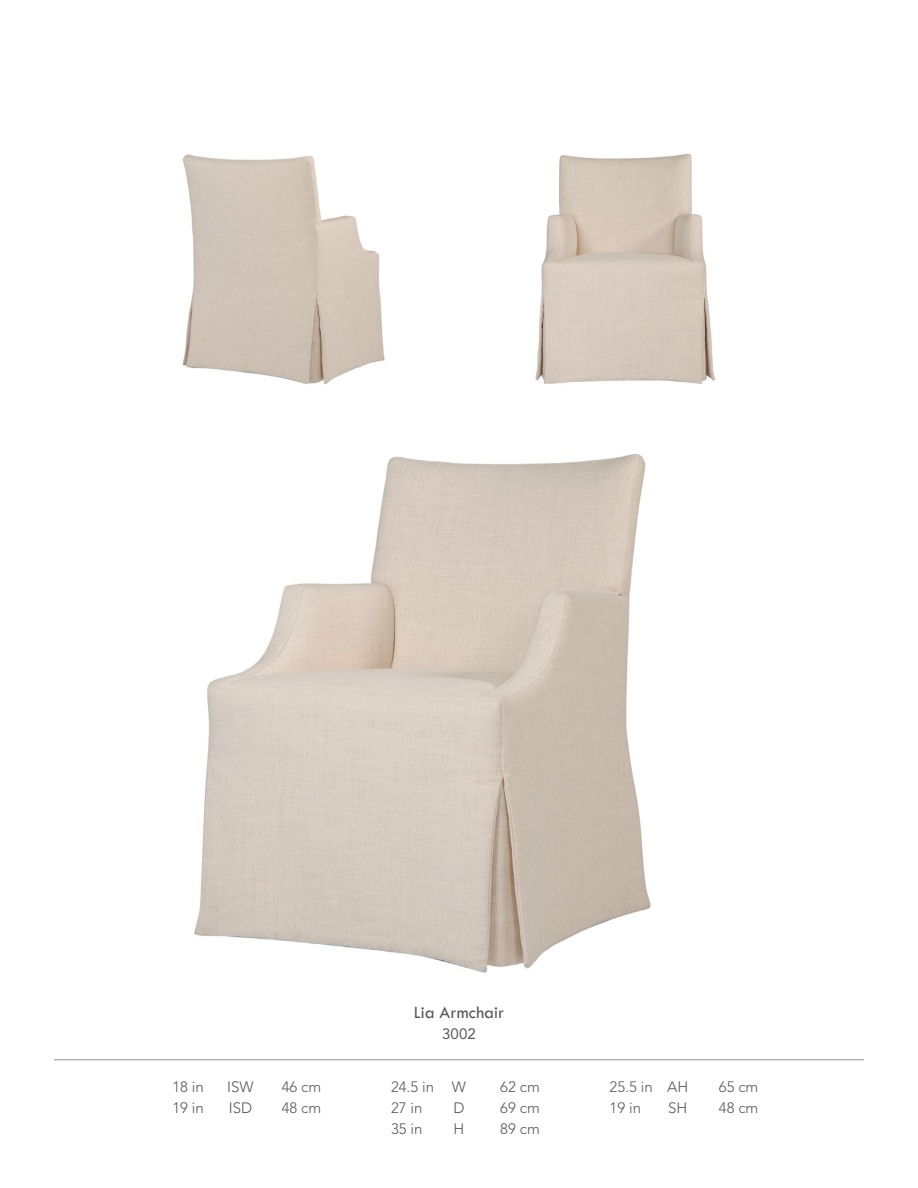
<style>
.page{position:relative;width:918px;height:1188px;background:#fff}
.page>*{position:absolute;margin:0;border:0;box-sizing:border-box;transform-origin:0 0}
.t1{font:18px "Tw Cen";color:#58585b}
.t2{font:300 15px "Avenir LT Std";color:#58585b}
.t3{font:15px "Avenir LT Std";color:#58585b}
</style>
<div class="page">
<hr style="left:54px;top:1060px;width:810px;height:1px;background:#939598">
<img style="left:194px;top:454px;width:457px;height:519px">
<img style="left:535px;top:153px;width:180px;height:231px">
<img style="left:182px;top:154px;width:203px;height:231px">
<p class="t2" style="left:172px;top:1078px;width:33px">18 in</p>
<p class="t2" style="left:227px;top:1078px;width:28px">ISW</p>
<p class="t2" style="left:282px;top:1078px;width:41px">46 cm</p>
<p class="t2" style="left:172px;top:1099px;width:33px">19 in</p>
<p class="t2" style="left:229px;top:1099px;width:25px">ISD</p>
<p class="t2" style="left:282px;top:1099px;width:41px">48 cm</p>
<p class="t1" style="left:414px;top:1001px;width:92px">Lia Armchair</p>
<p class="t3" style="left:442px;top:1025px;width:35px">3002</p>
<p class="t2" style="left:391px;top:1078px;width:77px">24.5 in W</p>
<p class="t2" style="left:500px;top:1078px;width:41px">62 cm</p>
<p class="t2" style="left:391px;top:1099px;width:33px">27 in</p>
<p class="t2" style="left:453px;top:1099px;width:13px">D</p>
<p class="t2" style="left:500px;top:1099px;width:41px">69 cm</p>
<p class="t2" style="left:391px;top:1120px;width:33px">35 in</p>
<p class="t2" style="left:454px;top:1120px;width:12px">H</p>
<p class="t2" style="left:500px;top:1120px;width:41px">89 cm</p>
<p class="t2" style="left:610px;top:1078px;width:80px">25.5 in AH</p>
<p class="t2" style="left:719px;top:1078px;width:41px">65 cm</p>
<p class="t2" style="left:610px;top:1099px;width:33px">19 in</p>
<p class="t2" style="left:668px;top:1099px;width:21px">SH</p>
<p class="t2" style="left:719px;top:1099px;width:41px">48 cm</p>
</div>
